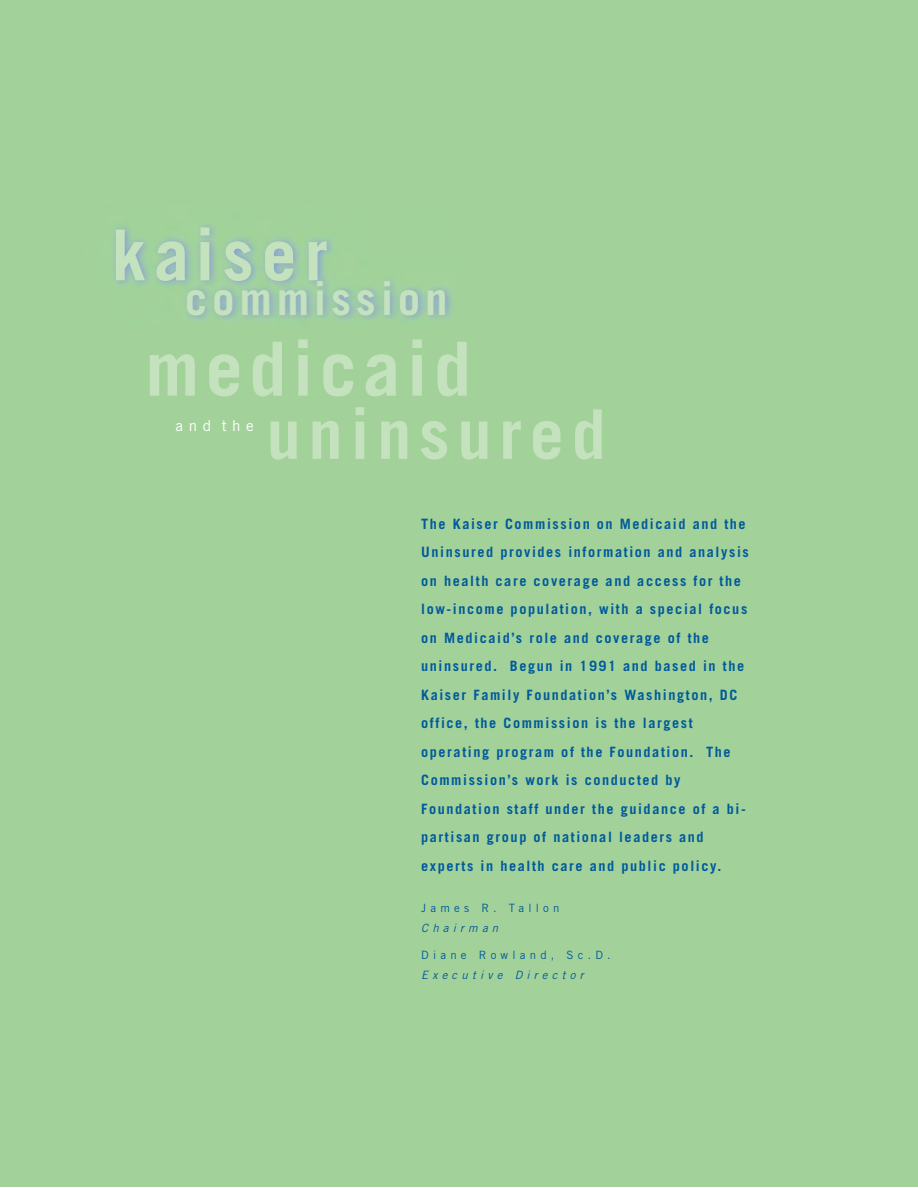
<style>
.page{position:relative;width:918px;height:1188px;background:#fff}
.page>*{position:absolute;margin:0;border:0;box-sizing:border-box;transform-origin:0 0}
.t1{font:700 74.7px "Trade Gothic";letter-spacing:.085em;color:#c4e2bd}
.t2{font:700 70.35px "Trade Gothic";letter-spacing:.11em;color:#c4e2bd}
.t3{font:700 68.7px "Trade Gothic";letter-spacing:.11em;color:#c4e2bd}
.t4{font:700 45px "Trade Gothic";letter-spacing:.105em;color:#c4e2bd}
.t5{font:15.15px "Trade Gothic";letter-spacing:.365em;color:#fff}
.t6{font:700 14.25px/28.5px "Trade Gothic";letter-spacing:.11em;color:#00599b}
.t7{font:11.4px/20.4px "Trade Gothic";letter-spacing:.365em;color:#00599b}
.s1{font-style:italic}
</style>
<div class="page">
<div style="left:0;top:0;width:918px;height:1187px;background:#a2d29a"></div>
<img style="left:113px;top:225px;width:339px;height:96px">
<p class="t2" style="left:111px;top:212px;width:218px">kaiser</p>
<p class="t4" style="left:185px;top:271px;width:264px">commission</p>
<p class="t1" style="left:145px;top:323px;width:327px">medicaid</p>
<p class="t3" style="left:266px;top:392px;width:341px">uninsured</p>
<p class="t5" style="left:176px;top:416px;width:80px">and the</p>
<p class="t6" style="left:421px;top:509px;width:329px">The Kaiser Commission on Medicaid and the Uninsured provides information and analysis on health care coverage and access for the low-income population, with a special focus on Medicaid’s role and coverage of the uninsured. Begun in 1991 and based in the Kaiser Family Foundation’s Washington, DC office, the Commission is the largest operating program of the Foundation. The Commission’s work is conducted by Foundation staff under the guidance of a bi&shy;partisan group of national leaders and experts in health care and public policy.</p>
<p class="t7" style="left:421px;top:897px;width:140px">James R. Tallon<br><span class="s1">Chairman</span></p>
<p class="t7" style="left:421px;top:944px;width:191px">Diane Rowland, Sc.D.<br><span class="s1">Executive Director</span></p>
</div>
